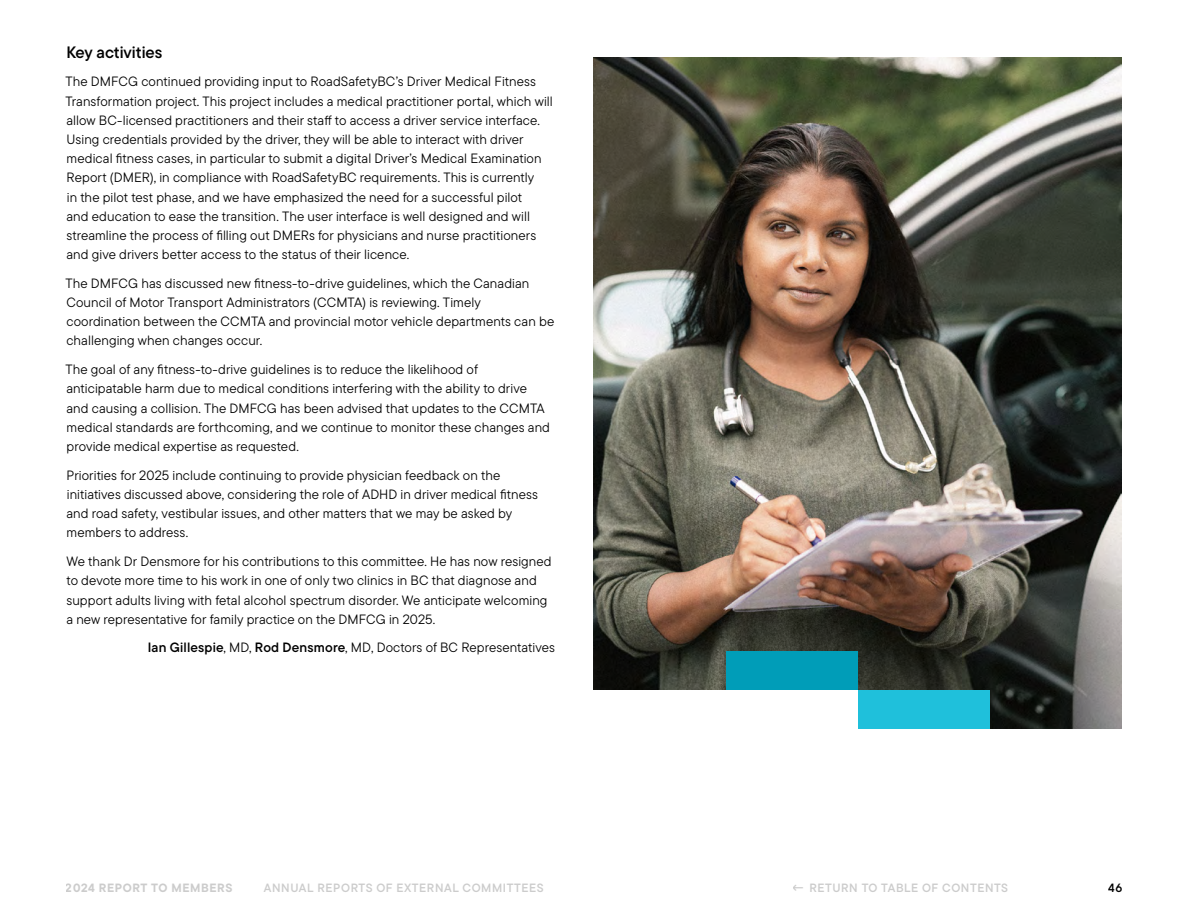
<style>
.page{position:relative;width:1188px;height:918px;background:#fff}
.page>*{position:absolute;margin:0;border:0;box-sizing:border-box;transform-origin:0 0}
.P3{font:16.5px "TT Commons Pro Db";color:#000}
.P3-2{font:13.5px/19.2px "TT Commons Pro";letter-spacing:.005em;color:#000}
.t1{font:12px "TT Commons Pro Db";letter-spacing:.05em;color:#ccc}
.t2{font:700 12px "TT Commons Pro";letter-spacing:.05em;color:#ccc}
.t3{font:12px "TT Commons Pro Db";color:#000}
.s1{font-family:"TT Commons Pro Db"}
</style>
<div class="page">
<img style="left:594px;top:58px;width:528px;height:670px">
<div style="left:587px;top:690px;width:271px;height:48px;background:#fff"></div>
<div style="left:726px;top:652px;width:132px;height:38px;background:#009db8"></div>
<div style="left:858px;top:690px;width:132px;height:38px;background:#1fc0db"></div>
<p class="P3" style="left:67px;top:40px;width:97px">Key activities</p>
<p class="P3-2" style="left:65px;top:72px;width:489px">The DMFCG continued providing input to RoadSafetyBC’s Driver Medical Fitness Transformation project. This project includes a medical practitioner portal, which will allow BC-licensed practitioners and their staff to access a driver service interface.<br>Using credentials provided by the driver, they will be able to interact with driver medical fitness cases, in particular to submit a digital Driver’s Medical Examination Report (DMER), in compliance with RoadSafetyBC requirements. This is currently<br>in the pilot test phase, and we have emphasized the need for a successful pilot<br>and education to ease the transition. The user interface is well designed and will streamline the process of filling out DMERs for physicians and nurse practitioners and give drivers better access to the status of their licence.</p>
<p class="P3-2" style="left:65px;top:274px;width:490px">The DMFCG has discussed new fitness-to-drive guidelines, which the Canadian Council of Motor Transport Administrators (CCMTA) is reviewing. Timely coordination between the CCMTA and provincial motor vehicle departments can be challenging when changes occur.</p>
<p class="P3-2" style="left:65px;top:360px;width:486px">The goal of any fitness-to-drive guidelines is to reduce the likelihood of anticipatable harm due to medical conditions interfering with the ability to drive and causing a collision. The DMFCG has been advised that updates to the CCMTA medical standards are forthcoming, and we continue to monitor these changes and provide medical expertise as requested.</p>
<p class="P3-2" style="left:66px;top:465px;width:473px">Priorities for 2025 include continuing to provide physician feedback on the initiatives discussed above, considering the role of ADHD in driver medical fitness and road safety, vestibular issues, and other matters that we may be asked by members to address.</p>
<p class="P3-2" style="left:66px;top:552px;width:487px">We thank Dr Densmore for his contributions to this committee. He has now resigned to devote more time to his work in one of only two clinics in BC that diagnose and support adults living with fetal alcohol spectrum disorder. We anticipate welcoming a new representative for family practice on the DMFCG in 2025.</p>
<p class="P3-2" style="left:148px;top:638px;width:409px"><span class="s1">Ian Gillespie</span>, MD, <span class="s1">Rod Densmore</span>, MD, Doctors of BC Representatives</p>
<p class="t2" style="left:66px;top:879px;width:168px">2024 REPORT TO MEMBERS</p>
<p class="t3" style="left:1108px;top:879px;width:15px">46</p>
<p class="t1" style="left:264px;top:879px;width:281px">ANNUAL REPORTS OF EXTERNAL COMMITTEES</p>
<p class="t1" style="left:792px;top:879px;width:218px">← RETURN TO TABLE OF CONTENTS</p>
</div>
